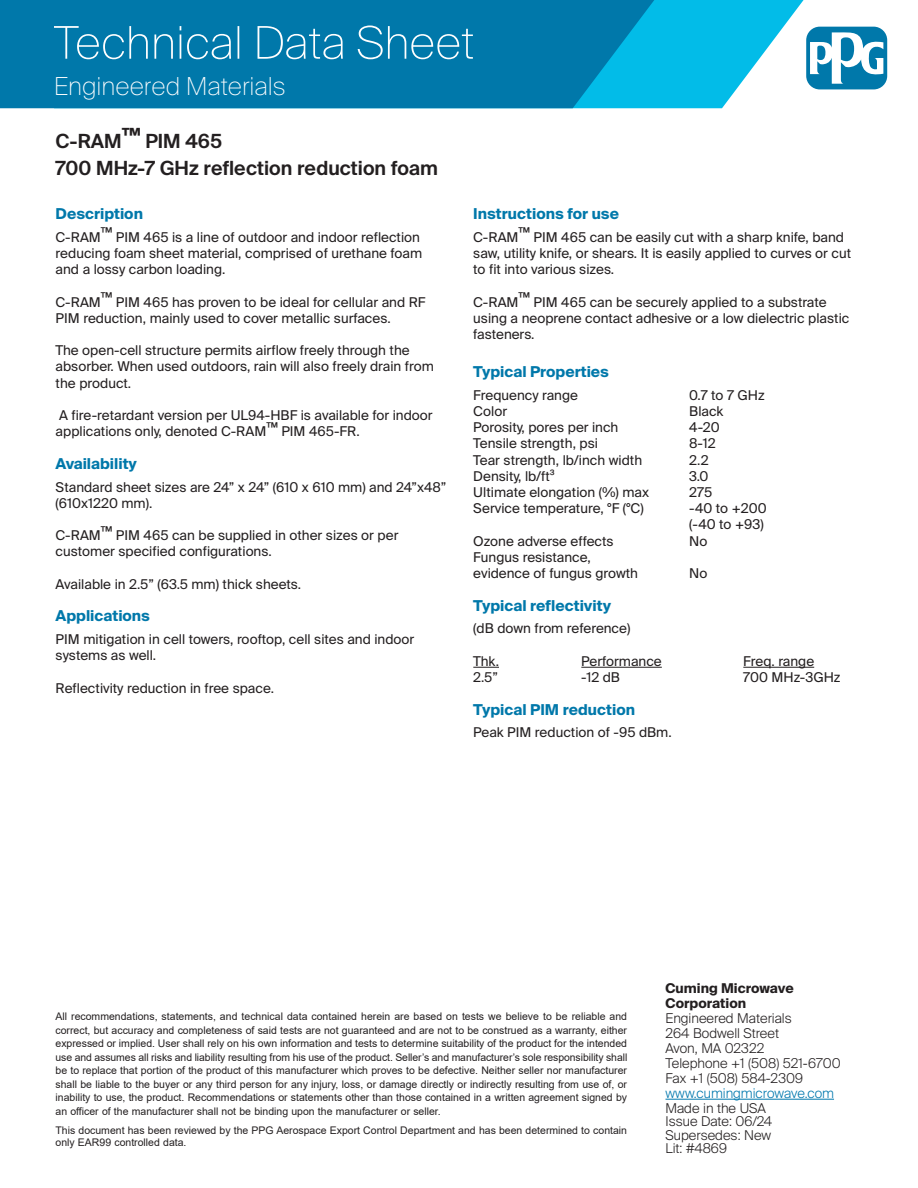
<style>
.page{position:relative;width:918px;height:1188px;background:#fff}
.page>*{position:absolute;margin:0;border:0;box-sizing:border-box;transform-origin:0 0}
.t1{font:100 24.75px "Suisse Intl";color:#fff}
.H1_Page_Header{font:600 19.5px "Suisse Intl";color:#231f20}
.text{font:700 15px "Suisse Intl";color:#0078aa}
.t2{font:13.5px/16.2px "Suisse Intl";color:#231f20}
.disclaimer_text{font:300 13.5px "Suisse Intl";color:#231f20}
.t3{font:700 13.5px/15px "Suisse Intl";color:#231f20}
.t4{font:300 13.5px "Suisse Intl";color:#0078ae}
.disclaimer_text-2{font:10.5px/13.5px "Arial";color:#231f20;text-align:justify}
</style>
<div class="page">
<div style="left:806px;top:27px;width:81px;height:62px;background:#0078aa;border-radius:14px"></div>
<svg style="left:824px;top:32px;width:59px;height:52px"></svg>
<svg style="left:780px;top:0;width:44px;height:90px"></svg>
<div style="left:0;top:0;width:575px;height:108px;background:#0078aa"></div>
<svg style="left:54px;top:26px;width:419px;height:33px;background:#268cb6"></svg>
<svg style="left:575px;top:0;width:205px;height:108px;background:#19b4dd"></svg>
<svg style="left:473px;top:667px;width:26px;height:1px"></svg>
<hr style="left:581px;top:667px;width:81px;height:1px;background:#231f20">
<hr style="left:743px;top:667px;width:71px;height:1px;background:#231f20">
<hr style="left:665px;top:1099px;width:169px;height:1px;background:#0078ae">
<h1 class="t1" style="left:54px;top:72px;width:233px">Engineered Materials</h1>
<p class="H1_Page_Header" style="left:56px;top:130px;width:168px">C-RAM<sup>™</sup> PIM 465</p>
<p class="H1_Page_Header" style="left:56px;top:157px;width:384px">700 MHz-7 GHz reflection reduction foam</p>
<p class="text" style="left:56px;top:205px;width:89px">Description</p>
<p class="t2" style="left:56px;top:229px;width:368px">C-RAM™ PIM 465 is a line of outdoor and indoor reflection reducing foam sheet material, comprised of urethane foam and a lossy carbon loading.</p>
<p class="t2" style="left:56px;top:294px;width:371px">C-RAM™ PIM 465 has proven to be ideal for cellular and RF<br>PIM reduction, mainly used to cover metallic surfaces.</p>
<p class="t2" style="left:56px;top:342px;width:380px">The open-cell structure permits airflow freely through the absorber. When used outdoors, rain will also freely drain from the product.</p>
<p class="t2" style="left:56px;top:407px;width:379px">A fire-retardant version per UL94-HBF is available for indoor applications only, denoted C-RAM™ PIM 465-FR.</p>
<p class="text" style="left:56px;top:455px;width:83px">Availability</p>
<p class="t2" style="left:56px;top:479px;width:392px">Standard sheet sizes are 24” x 24” (610 x 610 mm) and 24”x48” (610x1220 mm).</p>
<p class="t2" style="left:56px;top:527px;width:344px">C-RAM™ PIM 465 can be supplied in other sizes or per customer specified configurations.</p>
<p class="t2" style="left:56px;top:576px;width:247px">Available in 2.5” (63.5 mm) thick sheets.</p>
<p class="text" style="left:56px;top:607px;width:96px">Applications</p>
<p class="t2" style="left:56px;top:631px;width:360px">PIM mitigation in cell towers, rooftop, cell sites and indoor systems as well.</p>
<p class="t2" style="left:56px;top:680px;width:220px">Reflectivity reduction in free space.</p>
<p class="text" style="left:473px;top:205px;width:147px">Instructions for use</p>
<p class="t2" style="left:473px;top:229px;width:379px">C-RAM™ PIM 465 can be easily cut with a sharp knife, band saw, utility knife, or shears. It is easily applied to curves or cut to fit into various sizes.</p>
<p class="t2" style="left:473px;top:294px;width:378px">C-RAM™ PIM 465 can be securely applied to a substrate using a neoprene contact adhesive or a low dielectric plastic fasteners.</p>
<p class="text" style="left:473px;top:363px;width:137px">Typical Properties</p>
<p class="t2" style="left:473px;top:387px;width:106px">Frequency range</p>
<p class="t2" style="left:689px;top:387px;width:77px">0.7 to 7 GHz</p>
<p class="t2" style="left:473px;top:403px;width:35px">Color</p>
<p class="t2" style="left:689px;top:403px;width:36px">Black</p>
<p class="t2" style="left:473px;top:419px;width:147px">Porosity, pores per inch</p>
<p class="t2" style="left:689px;top:419px;width:32px">4-20</p>
<p class="t2" style="left:473px;top:436px;width:126px">Tensile strength, psi</p>
<p class="t2" style="left:689px;top:436px;width:28px">8-12</p>
<p class="t2" style="left:473px;top:452px;width:170px">Tear strength, lb/inch width</p>
<p class="t2" style="left:689px;top:452px;width:21px">2.2</p>
<p class="t2" style="left:473px;top:468px;width:83px">Density, lb/ft³</p>
<p class="t2" style="left:689px;top:468px;width:21px">3.0</p>
<p class="t2" style="left:473px;top:484px;width:177px">Ultimate elongation (%) max</p>
<p class="t2" style="left:689px;top:484px;width:25px">275</p>
<p class="t2" style="left:473px;top:500px;width:172px">Service temperature, °F (°C)</p>
<p class="t2" style="left:689px;top:500px;width:79px">-40 to +200</p>
<p class="t2" style="left:689px;top:517px;width:76px">(-40 to +93)</p>
<p class="t2" style="left:473px;top:533px;width:142px">Ozone adverse effects</p>
<p class="t2" style="left:689px;top:533px;width:20px">No</p>
<p class="t2" style="left:473px;top:549px;width:119px">Fungus resistance,</p>
<p class="t2" style="left:473px;top:565px;width:166px">evidence of fungus growth</p>
<p class="t2" style="left:689px;top:565px;width:20px">No</p>
<p class="text" style="left:473px;top:597px;width:139px">Typical reflectivity</p>
<p class="t2" style="left:473px;top:621px;width:159px">(dB down from reference)</p>
<p class="t2" style="left:473px;top:653px;width:27px">Thk.</p>
<p class="t2" style="left:581px;top:653px;width:82px">Performance</p>
<p class="t2" style="left:743px;top:653px;width:72px">Freq. range</p>
<p class="t2" style="left:473px;top:669px;width:26px">2.5”</p>
<p class="t2" style="left:581px;top:669px;width:40px">-12 dB</p>
<p class="t2" style="left:743px;top:669px;width:99px">700 MHz-3GHz</p>
<p class="text" style="left:473px;top:701px;width:163px">Typical PIM reduction</p>
<p class="t2" style="left:473px;top:725px;width:200px">Peak PIM reduction of -95 dBm.</p>
<p class="disclaimer_text-2" style="left:56px;top:1010px;width:573px">All recommendations, statements, and technical data contained herein are based on tests we believe to be reliable and correct, but accuracy and completeness of said tests are not guaranteed and are not to be construed as a warranty, either expressed or implied. User shall rely on his own information and tests to determine suitability of the product for the intended use and assumes all risks and liability resulting from his use of the product. Seller’s and manufacturer’s sole responsibility shall be to replace that portion of the product of this manufacturer which proves to be defective. Neither seller nor manufacturer shall be liable to the buyer or any third person for any injury, loss, or damage directly or indirectly resulting from use of, or inability to use, the product. Recommendations or statements other than those contained in a written agreement signed by an officer of the manufacturer shall not be binding upon the manufacturer or seller.</p>
<p class="disclaimer_text-2" style="left:56px;top:1124px;width:573px;line-height:12.6px">This document has been reviewed by the PPG Aerospace Export Control Department and has been determined to contain only EAR99 controlled data.</p>
<p class="t3" style="left:665px;top:981px;width:130px">Cuming Microwave<br>Corporation</p>
<p class="disclaimer_text" style="left:665px;top:1010px;width:128px">Engineered Materials</p>
<p class="disclaimer_text" style="left:665px;top:1025px;width:115px">264 Bodwell Street</p>
<p class="disclaimer_text" style="left:665px;top:1040px;width:100px">Avon, MA 02322</p>
<p class="disclaimer_text" style="left:665px;top:1055px;width:177px">Telephone +1 (508) 521-6700</p>
<p class="disclaimer_text" style="left:665px;top:1070px;width:139px">Fax +1 (508) 584-2309</p>
<p class="t4" style="left:665px;top:1085px;width:170px">www.cumingmicrowave.com</p>
<p class="disclaimer_text" style="left:665px;top:1100px;width:102px">Made in the USA</p>
<p class="disclaimer_text" style="left:665px;top:1114px;width:108px">Issue Date: 06/24</p>
<p class="disclaimer_text" style="left:665px;top:1127px;width:107px">Supersedes: New</p>
<p class="disclaimer_text" style="left:665px;top:1141px;width:63px">Lit: #4869</p>
</div>
